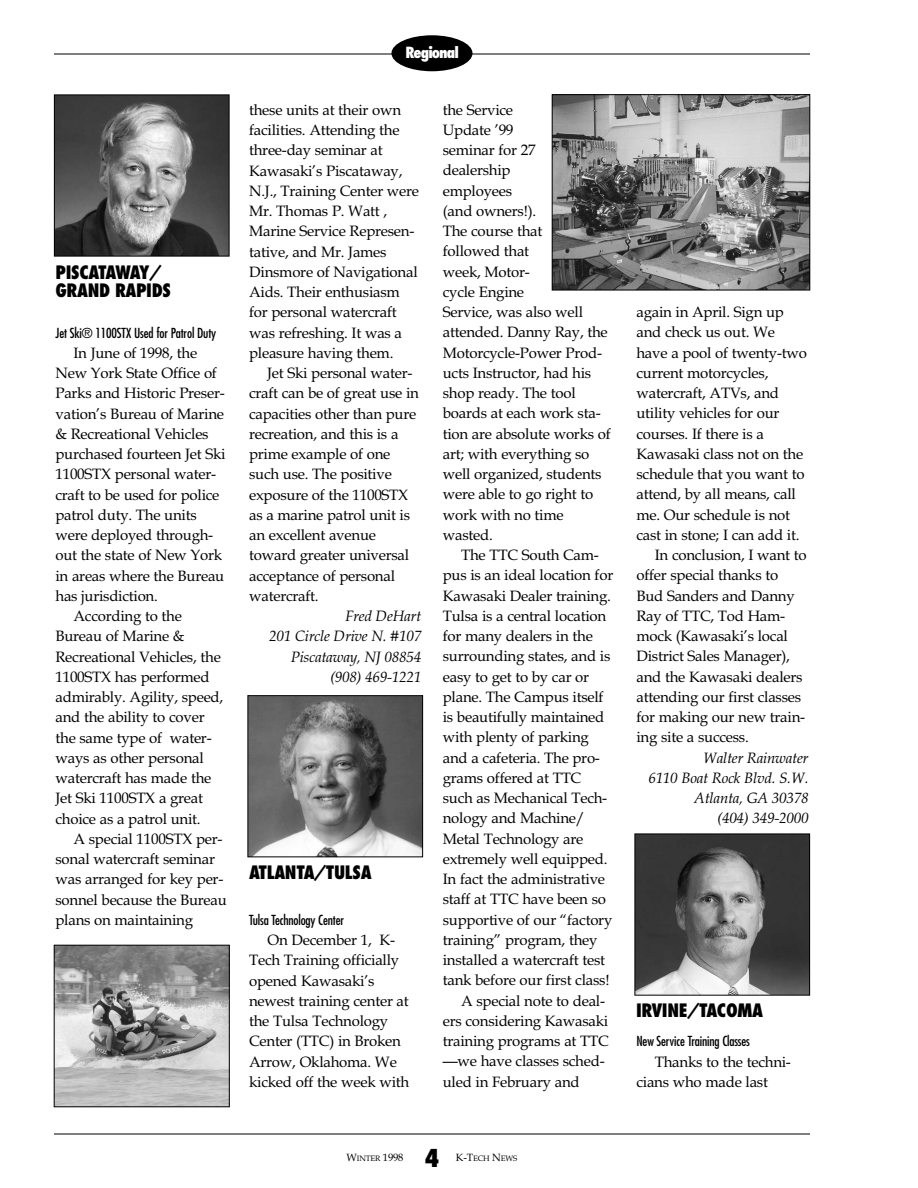
<style>
.page{position:relative;width:918px;height:1188px;background:#fff}
.page>*{position:absolute;margin:0;border:0;box-sizing:border-box;transform-origin:0 0}
.t1{font:800 condensed 24px "Futura";color:#000}
.t2{font:800 condensed 18px/18px "Futura";letter-spacing:-.02em;color:#000}
.t3{font:15px/20.2px "Book Antiqua";letter-spacing:-.015em;color:#000}
.t4{font:italic 15px/20.2px "Book Antiqua";letter-spacing:-.015em;color:#000;text-align:right}
.t5{font:800 condensed 15px "Futura";letter-spacing:-.065em;color:#fff}
.t6{font:condensed 13.5px "Futura";letter-spacing:-.01em;color:#000}
.t7{font:10.5px "Book Antiqua";color:#000}
.t8{font:7.8px "Book Antiqua";letter-spacing:-.02em;color:#000}
.s1{font-size:10.5px}
.s2{font-size:7.8px}
</style>
<div class="page">
<hr style="left:54px;top:54px;width:756px;height:1px;background:#000">
<hr style="left:54px;top:1134px;width:756px;height:1px;background:#000">
<div style="left:392px;top:35px;width:80px;height:36px;background:#000;border-radius:50%"></div>
<img style="left:56px;top:96px;width:172px;height:158px">
<div style="left:54px;top:94px;width:176px;height:162px;border:1px solid #000"></div>
<img style="left:250px;top:697px;width:171px;height:158px">
<div style="left:248px;top:695px;width:175px;height:162px;border:1px solid #000"></div>
<img style="left:636px;top:836px;width:172px;height:158px">
<div style="left:634px;top:834px;width:176px;height:162px;border:1px solid #000"></div>
<img style="left:56px;top:947px;width:171px;height:158px">
<div style="left:54px;top:945px;width:175px;height:162px;border:1px solid #000"></div>
<img style="left:554px;top:96px;width:254px;height:192px">
<div style="left:552px;top:94px;width:258px;height:196px;border:1px solid #000"></div>
<p class="t2" style="left:56px;top:265px;width:117px">PISCATAWAY/<br>GRAND RAPIDS</p>
<p class="t6" style="left:56px;top:326px;width:162px">Jet Ski® 1100STX Used for Patrol Duty</p>
<p class="t3" style="left:74px;top:344px;width:125px">In June of 1998, the</p>
<p class="t3" style="left:56px;top:364px;width:163px">New York State Office of</p>
<p class="t3" style="left:56px;top:384px;width:171px">Parks and Historic Preser-</p>
<p class="t3" style="left:56px;top:405px;width:170px">vation’s Bureau of Marine</p>
<p class="t3" style="left:56px;top:425px;width:155px">&amp; Recreational Vehicles</p>
<p class="t3" style="left:56px;top:445px;width:172px">purchased fourteen Jet Ski</p>
<p class="t3" style="left:56px;top:465px;width:162px">1100STX personal water-</p>
<p class="t3" style="left:56px;top:486px;width:165px">craft to be used for police</p>
<p class="t3" style="left:56px;top:506px;width:143px">patrol duty. The units</p>
<p class="t3" style="left:56px;top:526px;width:159px">were deployed through-</p>
<p class="t3" style="left:56px;top:546px;width:168px">out the state of New York</p>
<p class="t3" style="left:56px;top:567px;width:170px">in areas where the Bureau</p>
<p class="t3" style="left:56px;top:587px;width:104px">has jurisdiction.</p>
<p class="t3" style="left:74px;top:607px;width:110px">According to the</p>
<p class="t3" style="left:56px;top:627px;width:131px">Bureau of Marine &amp;</p>
<p class="t3" style="left:56px;top:648px;width:167px">Recreational Vehicles, the</p>
<p class="t3" style="left:56px;top:668px;width:156px">1100STX has performed</p>
<p class="t3" style="left:56px;top:688px;width:169px">admirably. Agility, speed,</p>
<p class="t3" style="left:56px;top:708px;width:151px">and the ability to cover</p>
<p class="t3" style="left:56px;top:729px;width:158px">the same type of water-</p>
<p class="t3" style="left:56px;top:749px;width:150px">ways as other personal</p>
<p class="t3" style="left:56px;top:769px;width:157px">watercraft has made the</p>
<p class="t3" style="left:56px;top:789px;width:149px">Jet Ski 1100STX a great</p>
<p class="t3" style="left:56px;top:810px;width:147px">choice as a patrol unit.</p>
<p class="t3" style="left:74px;top:830px;width:150px">A special 1100STX per-</p>
<p class="t3" style="left:56px;top:850px;width:161px">sonal watercraft seminar</p>
<p class="t3" style="left:56px;top:870px;width:169px">was arranged for key per-</p>
<p class="t3" style="left:56px;top:891px;width:173px">sonnel because the Bureau</p>
<p class="t3" style="left:56px;top:911px;width:139px">plans on maintaining</p>
<p class="t5" style="left:406px;top:46px;width:55px">Regional</p>
<p class="t3" style="left:249px;top:101px;width:171px">these units at their own facilities. Attending the three-day seminar at<br>Kawasaki’s Piscataway,<br>N.J., Training Center were<br>Mr. Thomas P. Watt ,<br>Marine Service Represen&shy;tative, and Mr. James<br>Dinsmore of Navigational<br>Aids. Their enthusiasm for personal watercraft was refreshing. It was a pleasure having them.</p>
<p class="t3" style="left:249px;top:364px;width:171px;text-indent:18px">Jet Ski personal water&shy;craft can be of great use in capacities other than pure recreation, and this is a prime example of one such use. The positive exposure of the 1100STX as a marine patrol unit is an excellent avenue toward greater universal acceptance of personal watercraft.</p>
<p class="t4" style="left:269px;top:608px;width:153px">Fred DeHart<br>201 Circle Drive N. #107<br>Piscataway, NJ 08854 (908) 469-1221</p>
<p class="t2" style="left:249px;top:865px;width:124px">ATLANTA/TULSA</p>
<p class="t6" style="left:249px;top:914px;width:96px">Tulsa Technology Center</p>
<p class="t3" style="left:249px;top:931px;width:162px;text-indent:18px">On December 1, K-<br>Tech Training officially opened Kawasaki’s newest training center at the Tulsa Technology<br>Center (TTC) in Broken<br>Arrow, Oklahoma. We kicked off the week with</p>
<p class="t3" style="left:443px;top:101px;width:169px">the Service<br>Update ’99<br>seminar for 27<br>dealership<br>employees<br>(and owners!).<br>The course that<br>followed that<br>week, Motor-<br>cycle Engine<br>Service, was also well attended. Danny Ray, the<br>Motorcycle-Power Prod&shy;ucts Instructor, had his shop ready. The tool boards at each work sta&shy;tion are absolute works of art; with everything so well organized, students were able to go right to work with no time wasted.</p>
<p class="t3" style="left:461px;top:546px;width:139px">The TTC South Cam-</p>
<p class="t3" style="left:443px;top:567px;width:172px">pus is an ideal location for</p>
<p class="t3" style="left:443px;top:587px;width:170px">Kawasaki Dealer training.</p>
<p class="t3" style="left:443px;top:607px;width:165px">Tulsa is a central location</p>
<p class="t3" style="left:443px;top:627px;width:152px">for many dealers in the</p>
<p class="t3" style="left:443px;top:648px;width:169px">surrounding states, and is</p>
<p class="t3" style="left:443px;top:668px;width:148px">easy to get to by car or</p>
<p class="t3" style="left:443px;top:688px;width:162px">plane. The Campus itself</p>
<p class="t3" style="left:443px;top:708px;width:163px">is beautifully maintained</p>
<p class="t3" style="left:443px;top:729px;width:148px">with plenty of parking</p>
<p class="t3" style="left:443px;top:749px;width:159px">and a cafeteria. The pro-</p>
<p class="t3" style="left:443px;top:769px;width:140px">grams offered at TTC</p>
<p class="t3" style="left:443px;top:789px;width:166px">such as Mechanical Tech-</p>
<p class="t3" style="left:443px;top:810px;width:144px">nology and Machine/</p>
<p class="t3" style="left:443px;top:830px;width:142px">Metal Technology are</p>
<p class="t3" style="left:443px;top:850px;width:166px">extremely well equipped.</p>
<p class="t3" style="left:443px;top:870px;width:164px">In fact the administrative</p>
<p class="t3" style="left:443px;top:891px;width:165px">staff at TTC have been so</p>
<p class="t3" style="left:443px;top:911px;width:171px">supportive of our “factory</p>
<p class="t3" style="left:443px;top:931px;width:156px">training” program, they</p>
<p class="t3" style="left:443px;top:951px;width:164px">installed a watercraft test</p>
<p class="t3" style="left:443px;top:972px;width:168px">tank before our first class!</p>
<p class="t3" style="left:461px;top:992px;width:145px">A special note to deal-</p>
<p class="t3" style="left:443px;top:1012px;width:167px">ers considering Kawasaki</p>
<p class="t3" style="left:443px;top:1032px;width:167px">training programs at TTC</p>
<p class="t3" style="left:443px;top:1053px;width:163px">—we have classes sched-</p>
<p class="t3" style="left:443px;top:1073px;width:138px">uled in February and</p>
<h1 class="t1" style="left:425px;top:1148px;width:16px">4</h1>
<p class="t8" style="left:473px;top:1155px;width:46px">ECH <span class="s1">N</span>EWS</p>
<p class="t7" style="left:347px;top:1153px;width:58px">W<span class="s2">INTER</span> 1998</p>
<p class="t7" style="left:456px;top:1153px;width:19px">K-T</p>
<p class="t3" style="left:636px;top:303px;width:149px">again in April. Sign up</p>
<p class="t3" style="left:636px;top:324px;width:140px">and check us out. We</p>
<p class="t3" style="left:636px;top:344px;width:172px">have a pool of twenty-two</p>
<p class="t3" style="left:636px;top:364px;width:133px">current motorcycles,</p>
<p class="t3" style="left:636px;top:384px;width:144px">watercraft, ATVs, and</p>
<p class="t3" style="left:636px;top:405px;width:145px">utility vehicles for our</p>
<p class="t3" style="left:636px;top:425px;width:129px">courses. If there is a</p>
<p class="t3" style="left:636px;top:445px;width:168px">Kawasaki class not on the</p>
<p class="t3" style="left:636px;top:465px;width:170px">schedule that you want to</p>
<p class="t3" style="left:636px;top:486px;width:161px">attend, by all means, call</p>
<p class="t3" style="left:636px;top:506px;width:155px">me. Our schedule is not</p>
<p class="t3" style="left:636px;top:526px;width:165px">cast in stone; I can add it.</p>
<p class="t3" style="left:655px;top:546px;width:153px">In conclusion, I want to</p>
<p class="t3" style="left:636px;top:567px;width:143px">offer special thanks to</p>
<p class="t3" style="left:636px;top:587px;width:160px">Bud Sanders and Danny</p>
<p class="t3" style="left:636px;top:607px;width:150px">Ray of TTC, Tod Ham-</p>
<p class="t3" style="left:636px;top:627px;width:153px">mock (Kawasaki’s local</p>
<p class="t3" style="left:636px;top:648px;width:155px">District Sales Manager),</p>
<p class="t3" style="left:636px;top:668px;width:168px">and the Kawasaki dealers</p>
<p class="t3" style="left:636px;top:688px;width:166px">attending our first classes</p>
<p class="t3" style="left:636px;top:708px;width:170px">for making our new train-</p>
<p class="t3" style="left:636px;top:729px;width:114px">ing site a success.</p>
<p class="t4" style="left:648px;top:749px;width:162px">Walter Rainwater<br>6110 Boat Rock Blvd. S.W.<br>Atlanta, GA 30378<br>(404) 349-2000</p>
<p class="t2" style="left:636px;top:1003px;width:129px">IRVINE/TACOMA</p>
<p class="t6" style="left:636px;top:1035px;width:115px">New Service Training Classes</p>
<p class="t3" style="left:636px;top:1053px;width:156px;text-indent:18px">Thanks to the techni&shy;cians who made last</p>
</div>
